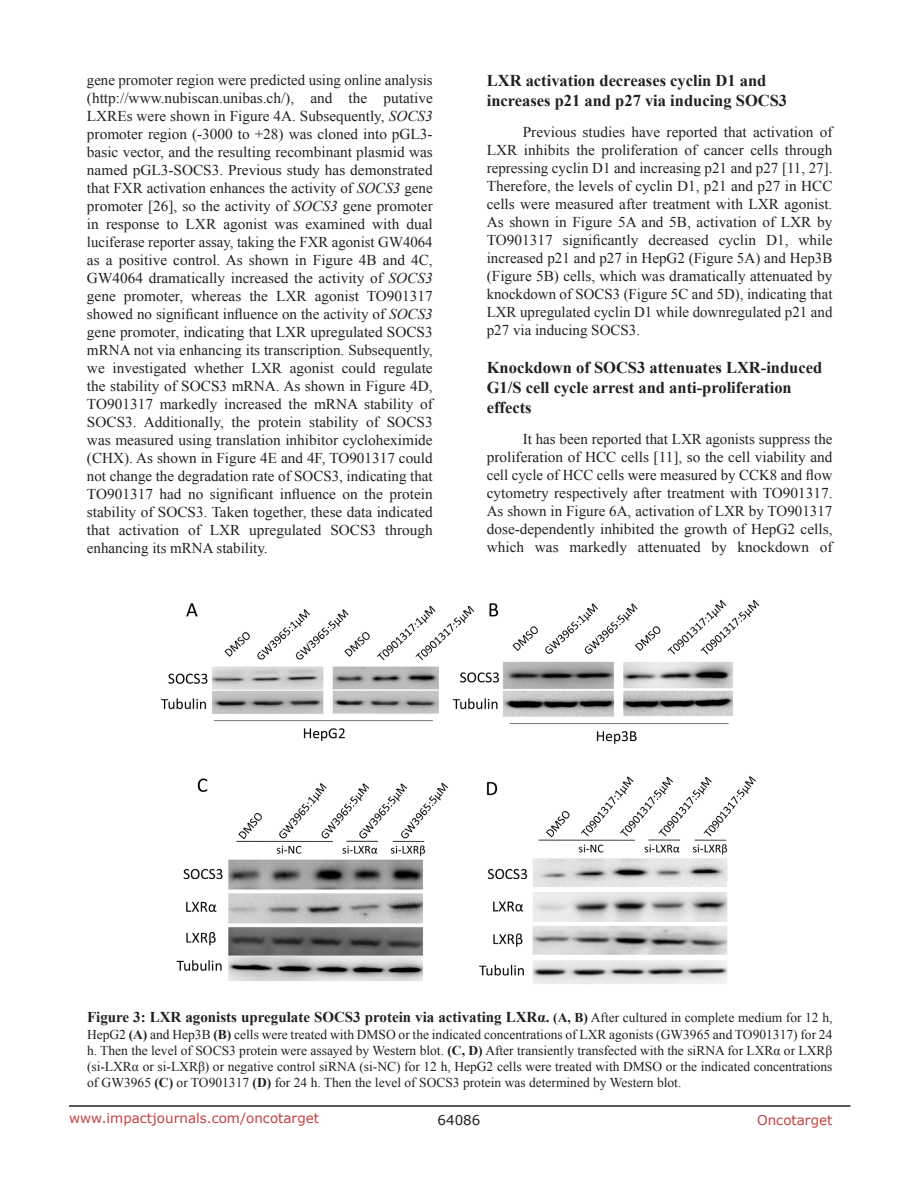
<style>
.page{position:relative;width:918px;height:1188px;background:#fff}
.page>*{position:absolute;margin:0;border:0;box-sizing:border-box;transform-origin:0 0}
.SubHeading{font:700 16.5px/19.8px "Times New Roman";color:#231f20}
.BodyText{font:15px/18px "Times New Roman";color:#231f20;text-align:justify}
.figuretext{font:700 15px "Times New Roman";color:#231f20}
.figuretext-2{font:13.5px/16.2px "Times New Roman";color:#231f20;text-align:justify}
.t1{font:13.5px "Verdana";color:#c24141}
.t2{font:13.5px "Verdana";color:#231f20}
.s1{font-style:italic}
.s2{font-size:13.5px}
.s3{font-weight:400;font-size:13.5px}
.s4{font-weight:700}
</style>
<div class="page">
<hr style="left:69px;top:1105px;width:781px;height:2px;background:#231f20">
<img style="left:160px;top:600px;width:599px;height:384px">
<p class="BodyText" style="left:87px;top:71px;width:347px">gene promoter region were predicted using online analysis (http://www.nubiscan.unibas.ch/), and the putative LXREs were shown in Figure 4A. Subsequently, <span class="s1">SOCS3 </span>promoter region (-3000 to +28) was cloned into pGL3- basic vector, and the resulting recombinant plasmid was named pGL3-SOCS3. Previous study has demonstrated that FXR activation enhances the activity of <span class="s1">SOCS3</span> gene promoter [26], so the activity of <span class="s1">SOCS3</span> gene promoter in response to LXR agonist was examined with dual luciferase reporter assay, taking the FXR agonist GW4064 as a positive control. As shown in Figure 4B and 4C, GW4064 dramatically increased the activity of <span class="s1">SOCS3 </span>gene promoter, whereas the LXR agonist TO901317 showed no significant influence on the activity of <span class="s1">SOCS3 </span>gene promoter, indicating that LXR upregulated SOCS3 mRNA not via enhancing its transcription. Subsequently, we investigated whether LXR agonist could regulate the stability of SOCS3 mRNA. As shown in Figure 4D, TO901317 markedly increased the mRNA stability of SOCS3. Additionally, the protein stability of SOCS3 was measured using translation inhibitor cycloheximide (CHX). As shown in Figure 4E and 4F, TO901317 could not change the degradation rate of SOCS3, indicating that TO901317 had no significant influence on the protein stability of SOCS3. Taken together, these data indicated that activation of LXR upregulated SOCS3 through enhancing its mRNA stability.</p>
<p class="SubHeading" style="left:487px;top:70px;width:302px">LXR activation decreases cyclin D1 and increases p21 and p27 via inducing SOCS3</p>
<p class="BodyText" style="left:487px;top:123px;width:347px;text-indent:36px">Previous studies have reported that activation of LXR inhibits the proliferation of cancer cells through repressing cyclin D1 and increasing p21 and p27 [11, 27].<br>Therefore, the levels of cyclin D1, p21 and p27 in HCC cells were measured after treatment with LXR agonist.<br>As shown in Figure 5A and 5B, activation of LXR by TO901317 significantly decreased cyclin D1, while increased p21 and p27 in HepG2 (Figure 5A) and Hep3B (Figure 5B) cells, which was dramatically attenuated by knockdown of SOCS3 (Figure 5C and 5D), indicating that LXR upregulated cyclin D1 while downregulated p21 and p27 via inducing SOCS3.</p>
<p class="SubHeading" style="left:487px;top:357px;width:337px">Knockdown of SOCS3 attenuates LXR-induced<br>G1/S cell cycle arrest and anti-proliferation effects</p>
<p class="BodyText" style="left:487px;top:430px;width:347px;text-indent:36px">It has been reported that LXR agonists suppress the proliferation of HCC cells [11], so the cell viability and cell cycle of HCC cells were measured by CCK8 and flow cytometry respectively after treatment with TO901317.<br>As shown in Figure 6A, activation of LXR by TO901317 dose-dependently inhibited the growth of HepG2 cells, which was markedly attenuated by knockdown of</p>
<p class="figuretext" style="left:87px;top:1007px;width:747px">Figure 3: LXR agonists upregulate SOCS3 protein via activating LXRα. <span class="s2">(A, B)</span> <span class="s3">After cultured in complete medium for 12 h,</span></p>
<p class="figuretext-2" style="left:87px;top:1026px;width:747px">HepG2 <span class="s4">(A)</span> and Hep3B <span class="s4">(B)</span> cells were treated with DMSO or the indicated concentrations of LXR agonists (GW3965 and TO901317) for 24 h. Then the level of SOCS3 protein were assayed by Western blot. <span class="s4">(C, D)</span> After transiently transfected with the siRNA for LXRα or LXRβ (si-LXRα or si-LXRβ) or negative control siRNA (si-NC) for 12 h, HepG2 cells were treated with DMSO or the indicated concentrations of GW3965 <span class="s4">(C)</span> or TO901317 <span class="s4">(D)</span> for 24 h. Then the level of SOCS3 protein was determined by Western blot.</p>
<p class="t1" style="left:69px;top:1109px;width:252px">www.impactjournals.com/oncotarget</p>
<p class="t2" style="left:438px;top:1111px;width:44px">64086</p>
<p class="t1" style="left:757px;top:1111px;width:77px">Oncotarget</p>
</div>
